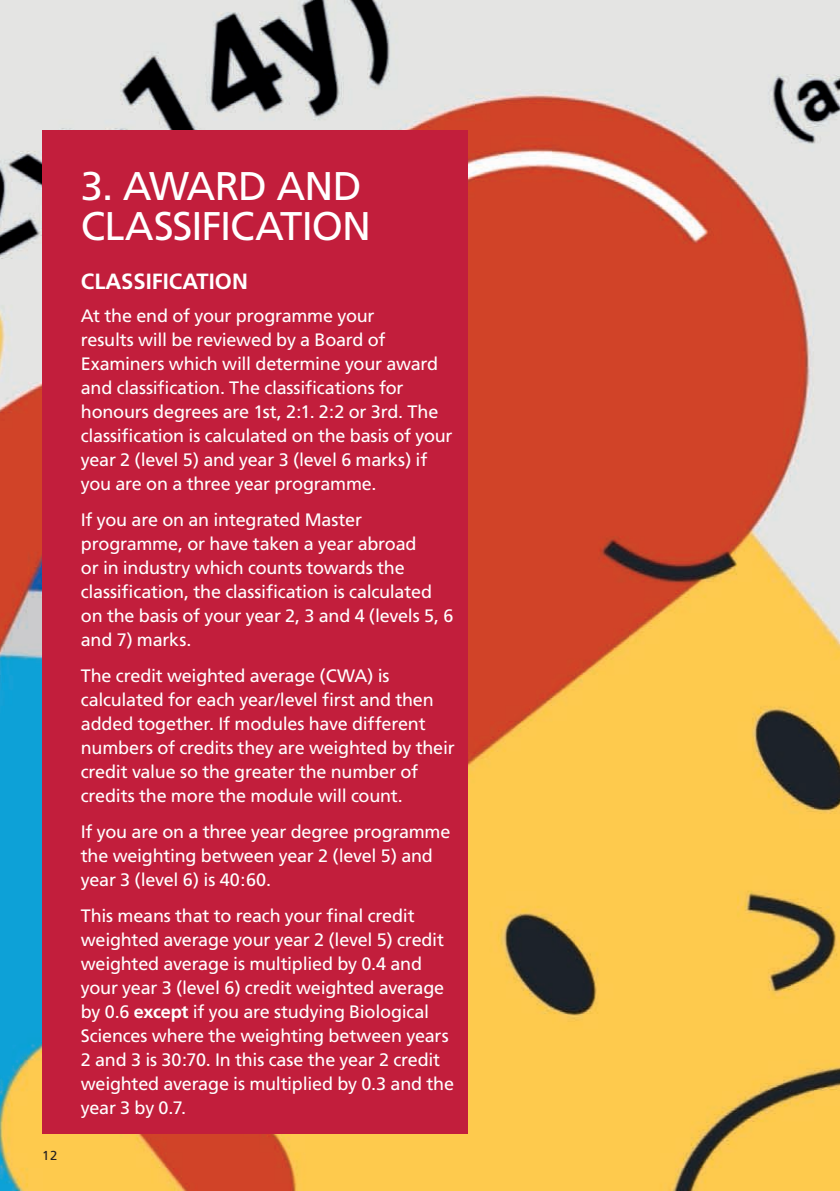
<style>
.page{position:relative;width:840px;height:1191px;background:#fff}
.page>*{position:absolute;margin:0;border:0;box-sizing:border-box;transform-origin:0 0}
.t1{font:40px/40px "Frutiger";letter-spacing:-.025em;color:#fff}
.t2{font:700 22px "Frutiger";color:#fff}
.t3{font:18px/24px "Frutiger";letter-spacing:-.015em;color:#fff}
.t4{font:13px "Frutiger";color:#231f20}
.s1{font-weight:700}
</style>
<div class="page">
<img style="left:0;top:0;width:839px;height:1191px">
<div style="left:43px;top:130px;width:425px;height:1004px;background:#c21e3c"></div>
<p class="t4" style="left:42px;top:1147px;width:17px">12</p>
<h1 class="t1" style="left:81px;top:167px;width:291px">3. AWARD AND<br>CLASSIFICATION</h1>
<p class="t2" style="left:81px;top:269px;width:168px">CLASSIFICATION</p>
<p class="t3" style="left:81px;top:304px;width:373px">At the end of your programme your<br>results will be reviewed by a Board of Examiners which will determine your award and classification. The classifications for honours degrees are 1st, 2:1. 2:2 or 3rd. The classification is calculated on the basis of your year 2 (level 5) and year 3 (level 6 marks) if you are on a three year programme.</p>
<p class="t3" style="left:81px;top:508px;width:374px">If you are on an integrated Master programme, or have taken a year abroad<br>or in industry which counts towards the classification, the classification is calculated on the basis of your year 2, 3 and 4 (levels 5, 6 and 7) marks.</p>
<p class="t3" style="left:81px;top:664px;width:375px">The credit weighted average (CWA) is calculated for each year/level first and then added together. If modules have different numbers of credits they are weighted by their credit value so the greater the number of credits the more the module will count.</p>
<p class="t3" style="left:81px;top:820px;width:371px">If you are on a three year degree programme the weighting between year 2 (level 5) and year 3 (level 6) is 40:60.</p>
<p class="t3" style="left:81px;top:904px;width:374px">This means that to reach your final credit weighted average your year 2 (level 5) credit weighted average is multiplied by 0.4 and your year 3 (level 6) credit weighted average by 0.6 <span class="s1">except</span> if you are studying Biological Sciences where the weighting between years 2 and 3 is 30:70. In this case the year 2 credit weighted average is multiplied by 0.3 and the year 3 by 0.7.</p>
</div>
